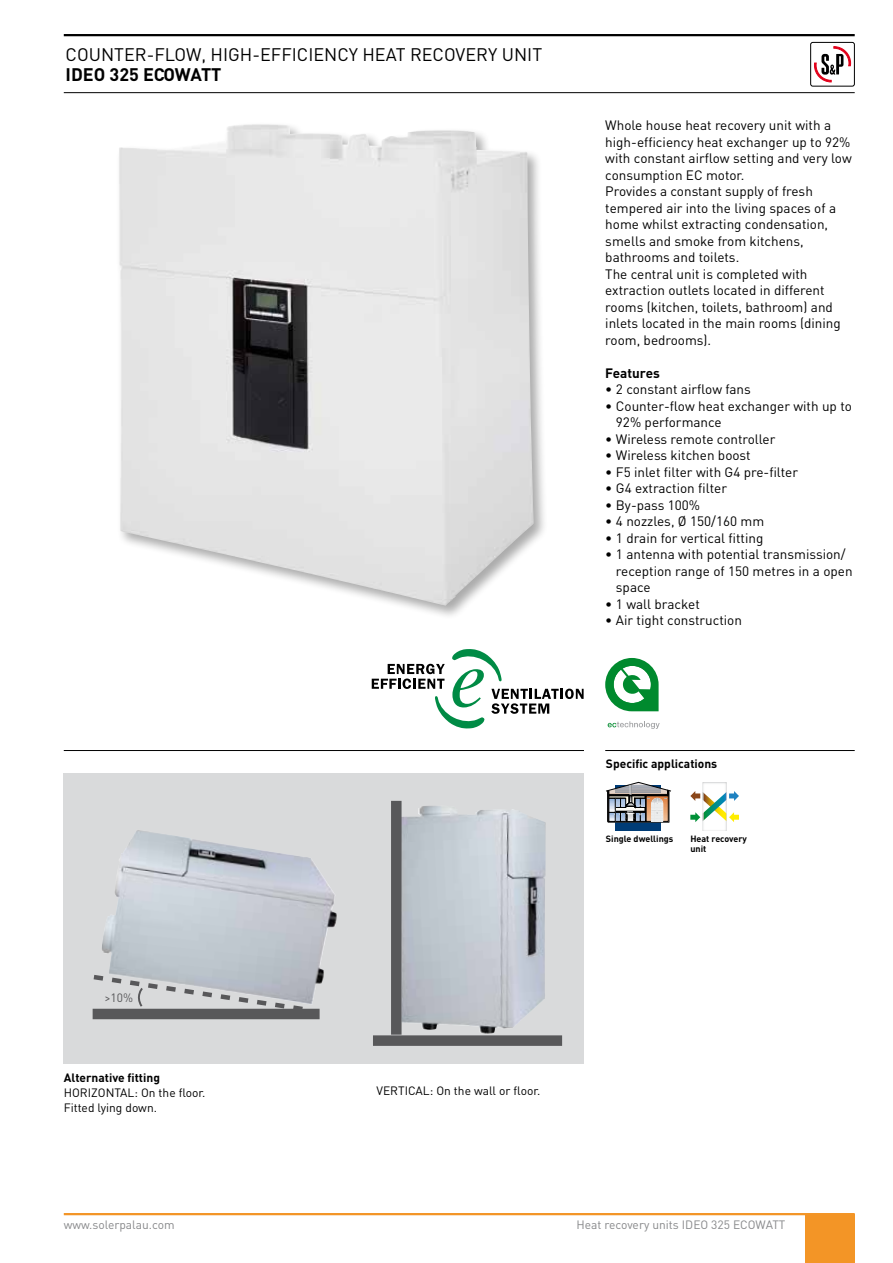
<style>
.page{position:relative;width:893px;height:1263px;background:#fff}
.page>*{position:absolute;margin:0;border:0;box-sizing:border-box;transform-origin:0 0}
.t1{font:18px "DIN";color:#000}
.t2{font:700 18px "DIN";color:#000}
.t3{font:13.5px/16.5px "DIN";color:#000}
.t4{font:700 13.5px "DIN";color:#000}
.t5{font:12px/15px "DIN";color:#000}
.t6{font:12px "DIN";color:#87888a}
.t7{font:700 12px "DIN";color:#000}
.t8{font:12px "DIN";color:#58585a}
.t9{font:700 9px/10.5px "DIN";color:#000}
</style>
<div class="page">
<hr style="left:64px;top:1213px;width:791px;height:2px;background:#f39526">
<div style="left:805px;top:1214px;width:50px;height:49px;background:#f39526"></div>
<hr style="left:64px;top:34px;width:791px;height:2px;background:#000">
<hr style="left:64px;top:92px;width:791px;height:1px;background:#000">
<svg style="left:814px;top:47px;width:37px;height:36px"></svg>
<div style="left:810px;top:42px;width:45px;height:44px;border:1px solid #000;border-radius:2px"></div>
<hr style="left:64px;top:750px;width:520px;height:1px;background:#000">
<div style="left:116px;top:121px;width:432px;height:499px;background:#000;opacity:.33"></div>
<img style="left:119px;top:124px;width:415px;height:481px">
<svg style="left:372px;top:649px;width:212px;height:80px"></svg>
<div style="left:64px;top:773px;width:520px;height:291px;background:#d9dadb"></div>
<img style="left:102px;top:829px;width:235px;height:176px">
<div style="left:93px;top:1009px;width:227px;height:10px;background:#58585a"></div>
<svg style="left:89px;top:972px;width:219px;height:42px;background:#b5b7bb"></svg>
<img style="left:402px;top:805px;width:144px;height:229px">
<div style="left:391px;top:801px;width:11px;height:234px;background:#58585a"></div>
<div style="left:373px;top:1035px;width:189px;height:11px;background:#58585a"></div>
<hr style="left:605px;top:750px;width:250px;height:1px;background:#000">
<div style="left:615px;top:785px;width:46px;height:46px;background:#003c76"></div>
<svg style="left:606px;top:782px;width:65px;height:40px;background:#9a9695"></svg>
<img style="left:703px;top:782px;width:24px;height:49px">
<svg style="left:690px;top:791px;width:49px;height:31px"></svg>
<svg style="left:605px;top:658px;width:54px;height:53px"></svg>
<svg style="left:608px;top:721px;width:52px;height:8px"></svg>
<h1 class="t1" style="left:66px;top:43px;width:478px">Counter-flow, high-efficiency heat recovery unit</h1>
<h1 class="t2" style="left:66px;top:62px;width:157px">IDEO 325 ECOWATT</h1>
<p class="t3" style="left:605px;top:117px;width:248px">Whole house heat recovery unit with a high-efficiency heat exchanger up to 92% with constant airflow setting and very low consumption EC motor.<br>Provides a constant supply of fresh tempered air into the living spaces of a home whilst extracting condensation, smells and smoke from kitchens, bathrooms and toilets.<br>The central unit is completed with extraction outlets located in different rooms (kitchen, toilets, bathroom) and inlets located in the main rooms (dining room, bedrooms).</p>
<p class="t4" style="left:605px;top:364px;width:56px">Features</p>
<p class="t3" style="left:605px;top:381px;width:147px">• 2 constant airflow fans</p>
<p class="t3" style="left:616px;top:397px;width:237px;text-indent:-11px">• Counter-flow heat exchanger with up to<br>92% performance</p>
<p class="t3" style="left:605px;top:430px;width:172px">• Wireless remote controller</p>
<p class="t3" style="left:605px;top:447px;width:147px">• Wireless kitchen boost</p>
<p class="t3" style="left:605px;top:463px;width:194px">• F5 inlet filter with G4 pre-filter</p>
<p class="t3" style="left:605px;top:480px;width:123px">• G4 extraction filter</p>
<p class="t3" style="left:605px;top:496px;width:96px">• By-pass 100%</p>
<p class="t3" style="left:605px;top:513px;width:160px">• 4 nozzles, Ø 150/160 mm</p>
<p class="t3" style="left:605px;top:529px;width:160px">• 1 drain for vertical fitting</p>
<p class="t3" style="left:616px;top:546px;width:238px;text-indent:-11px">• 1 antenna with potential transmission/ reception range of 150 metres in a open space</p>
<p class="t3" style="left:605px;top:595px;width:96px">• 1 wall bracket</p>
<p class="t3" style="left:605px;top:612px;width:138px">• Air tight construction</p>
<p class="t7" style="left:606px;top:756px;width:113px">Specific applications</p>
<p class="t9" style="left:606px;top:833px;width:69px">Single dwellings</p>
<p class="t9" style="left:690px;top:833px;width:58px">Heat recovery unit</p>
<p class="t8" style="left:104px;top:990px;width:30px">&gt;10%</p>
<p class="t7" style="left:64px;top:1070px;width:98px">Alternative fitting</p>
<p class="t5" style="left:64px;top:1085px;width:143px">HORIZONTAL: On the floor.<br>Fitted lying down.</p>
<p class="t5" style="left:377px;top:1083px;width:165px">VERTICAL: On the wall or floor.</p>
<p class="t6" style="left:64px;top:1217px;width:112px">www.solerpalau.com</p>
<p class="t6" style="left:576px;top:1217px;width:180px">H eat recovery units I DEO 325 ECOWATT</p>
</div>
